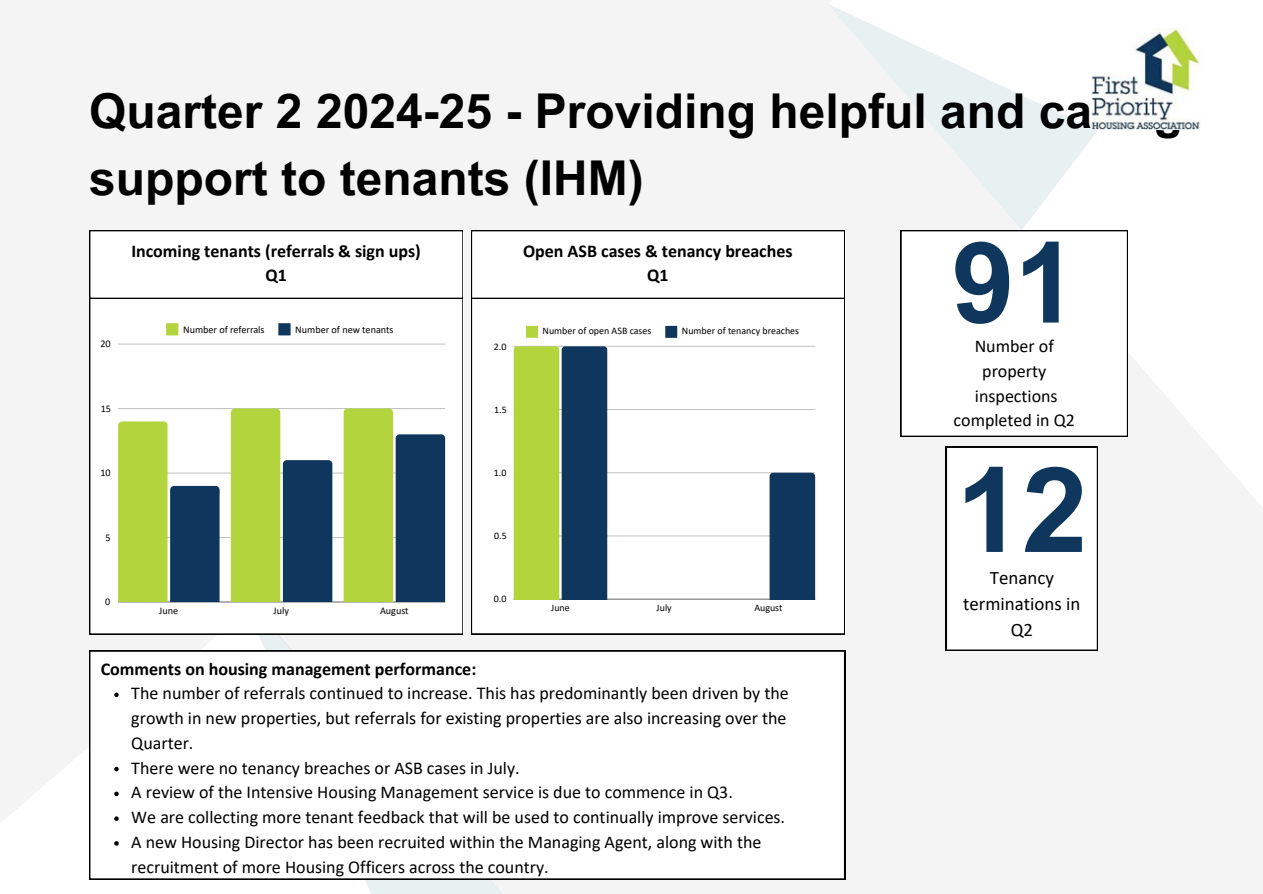
<style>
.page{position:relative;width:1263px;height:894px;background:#fff}
.page>*{position:absolute;margin:0;border:0;box-sizing:border-box;transform-origin:0 0}
.t1{font:700 118.35px "Arial MT Pro";color:#0f365d}
.t2{font:700 112.5px "Arial MT Pro";color:#0f365d}
.t3{font:700 48px/66.3px "Arial MT Pro";color:#000}
.t4{font:18.9px "Calibri";color:#000}
.t5{font:18px/24.8px "Calibri";color:#000}
.t6{font:700 18px/24.8px "Calibri";color:#000;text-align:center}
.t7{font:10.2px "Calibri";color:#000}
.t8{font:9.9px "Calibri";color:#000}
</style>
<div class="page">
<div style="left:0;top:0;width:1263px;height:893px;background:#f4f4f4"></div>
<svg style="left:0;top:634px;width:238px;height:259px"></svg>
<svg style="left:238px;top:586px;width:420px;height:307px"></svg>
<svg style="left:827px;top:0;width:436px;height:676px"></svg>
<svg style="left:827px;top:3px;width:271px;height:227px"></svg>
<div style="left:89px;top:299px;width:374px;height:335px;background:#fff"></div>
<svg style="left:166px;top:323px;width:12px;height:12px"></svg>
<svg style="left:278px;top:323px;width:13px;height:12px"></svg>
<hr style="left:118px;top:601px;width:327px;height:1px;background:#000;opacity:.6">
<hr style="left:118px;top:537px;width:327px;height:1px;background:#000;opacity:.25">
<hr style="left:118px;top:472px;width:327px;height:1px;background:#000;opacity:.25">
<hr style="left:118px;top:408px;width:327px;height:1px;background:#c3c3c3">
<hr style="left:118px;top:344px;width:327px;height:1px;background:#dadada">
<svg style="left:118px;top:421px;width:102px;height:180px"></svg>
<svg style="left:231px;top:408px;width:101px;height:193px"></svg>
<svg style="left:344px;top:408px;width:101px;height:193px;background:#74955c"></svg>
<div style="left:89px;top:230px;width:374px;height:69px;background:#fff"></div>
<div style="left:901px;top:230px;width:227px;height:206px;background:#fff"></div>
<div style="left:946px;top:446px;width:152px;height:204px;background:#fff"></div>
<div style="left:471px;top:299px;width:373px;height:335px;background:#fff"></div>
<svg style="left:526px;top:326px;width:12px;height:12px"></svg>
<svg style="left:665px;top:326px;width:12px;height:12px"></svg>
<hr style="left:514px;top:598px;width:301px;height:1px;background:#ccc">
<hr style="left:514px;top:535px;width:301px;height:1px;background:#ddd">
<hr style="left:514px;top:472px;width:301px;height:1px;background:#d0d0d0">
<hr style="left:514px;top:409px;width:301px;height:1px;background:#c3c3c3">
<hr style="left:514px;top:346px;width:301px;height:1px;background:#c9c9c9">
<svg style="left:514px;top:346px;width:93px;height:253px;background:#658851"></svg>
<div style="left:770px;top:472px;width:45px;height:127px;background:#0f365d"></div>
<div style="left:471px;top:230px;width:373px;height:69px;background:#fff"></div>
<img style="left:1092px;top:28px;width:118px;height:102px">
<div style="left:89px;top:650px;width:756px;height:228px;background:#fff"></div>
<svg style="left:114px;top:692px;width:5px;height:4px"></svg>
<svg style="left:114px;top:766px;width:5px;height:5px"></svg>
<svg style="left:114px;top:791px;width:5px;height:4px"></svg>
<svg style="left:114px;top:816px;width:5px;height:4px"></svg>
<svg style="left:114px;top:840px;width:5px;height:5px"></svg>
<p class="t3" style="left:89px;top:84px;width:1095px">Quarter 2 2024-25 - Providing helpful and caring support to tenants (IHM)</p>
<p class="t7" style="left:100px;top:339px;width:12px">20</p>
<p class="t7" style="left:101px;top:404px;width:12px">15</p>
<p class="t7" style="left:100px;top:468px;width:12px">10</p>
<p class="t7" style="left:106px;top:533px;width:7px">5</p>
<p class="t7" style="left:105px;top:597px;width:7px">0</p>
<p class="t6" style="left:131px;top:240px;width:291px">Incoming tenants (referrals &amp; sign ups)<br>Q1</p>
<p class="t2" style="left:952px;top:241px;width:127px">91</p>
<p class="t5" style="left:975px;top:335px;width:81px">Number of</p>
<p class="t5" style="left:982px;top:360px;width:66px">property</p>
<p class="t5" style="left:975px;top:384px;width:84px">inspections</p>
<p class="t5" style="left:953px;top:409px;width:123px">completed in Q2</p>
<p class="t1" style="left:956px;top:466px;width:133px">12</p>
<p class="t4" style="left:990px;top:569px;width:66px">Tenancy</p>
<p class="t4" style="left:963px;top:595px;width:119px">terminations in</p>
<h1 class="t4" style="left:1011px;top:621px;width:24px">Q2</h1>
<h2 class="t6" style="left:523px;top:240px;width:271px">Open ASB cases &amp; tenancy breaches<br>Q1</h2>
<p class="t7" style="left:183px;top:325px;width:83px">Number of referrals</p>
<p class="t7" style="left:295px;top:325px;width:100px">Number of new tenants</p>
<p class="t8" style="left:543px;top:327px;width:110px">Number of open ASB cases</p>
<p class="t8" style="left:682px;top:327px;width:119px">Number of tenancy breaches</p>
<p class="t8" style="left:494px;top:342px;width:14px">2.0</p>
<p class="t8" style="left:494px;top:405px;width:14px">1.5</p>
<p class="t8" style="left:494px;top:468px;width:14px">1.0</p>
<p class="t8" style="left:494px;top:531px;width:14px">0.5</p>
<p class="t8" style="left:494px;top:594px;width:14px">0.0</p>
<p class="t8" style="left:551px;top:603px;width:20px">June</p>
<p class="t8" style="left:657px;top:603px;width:17px">July</p>
<p class="t8" style="left:754px;top:603px;width:30px">August</p>
<p class="t7" style="left:159px;top:606px;width:20px">June</p>
<p class="t7" style="left:274px;top:606px;width:17px">July</p>
<p class="t7" style="left:380px;top:606px;width:30px">August</p>
<h2 class="t6" style="left:101px;top:657px;width:377px">Comments on housing management performance:</h2>
<p class="t5" style="left:131px;top:682px;width:659px">The number of referrals continued to increase. This has predominantly been driven by the growth in new properties, but referrals for existing properties are also increasing over the<br>Quarter.</p>
<p class="t5" style="left:131px;top:756px;width:390px">There were no tenancy breaches or ASB cases in July.</p>
<p class="t5" style="left:131px;top:781px;width:603px">A review of the Intensive Housing Management service is due to commence in Q3.</p>
<p class="t5" style="left:131px;top:806px;width:655px">We are collecting more tenant feedback that will be used to continually improve services.</p>
<p class="t5" style="left:131px;top:830px;width:632px">A new Housing Director has been recruited within the Managing Agent, along with the recruitment of more Housing Officers across the country.</p>
</div>
